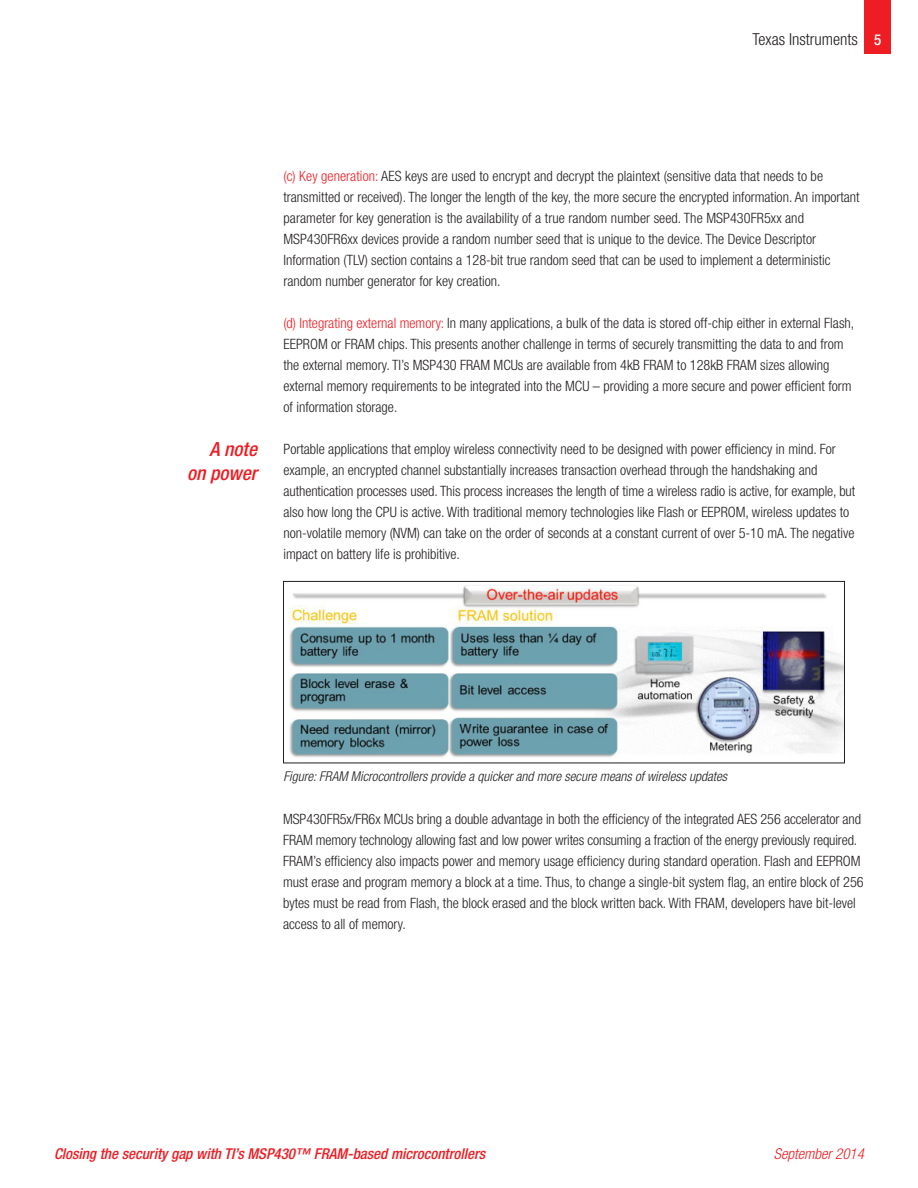
<style>
.page{position:relative;width:918px;height:1188px;background:#fff}
.page>*{position:absolute;margin:0;border:0;box-sizing:border-box;transform-origin:0 0}
.t1{font:italic 500 condensed 19.5px/24px "Helvetica Neue LT Std";color:#ee1d23;text-align:right}
.t2{font:300 condensed 16.5px "Helvetica Neue LT Std";color:#231f20}
.t3{font:italic 500 condensed 15px "Helvetica Neue LT Std";color:#ee1d23}
.t4{font:italic 300 condensed 15px "Helvetica Neue LT Std";color:#ee1d23}
.t5{font:300 condensed 14.25px/21px "Helvetica Neue LT Std";color:#231f20}
.t6{font:italic 300 condensed 13.5px "Helvetica Neue LT Std";color:#231f20}
.s1{font-weight:500;font-size:15px;color:#fff}
.s2{color:#ee1d23}
</style>
<div class="page">
<img style="left:289px;top:585px;width:554px;height:173px">
<div style="left:283px;top:581px;width:562px;height:182px;border:1px solid #231f20"></div>
<div style="left:864px;top:0;width:27px;height:54px;background:#ee1d23"></div>
<p class="t2" style="left:753px;top:29px;width:130px">Texas Instruments <span class="s1">5</span></p>
<h1 class="t1" style="left:187px;top:438px;width:71px">A note on power</h1>
<p class="t5" style="left:284px;top:165px;width:578px"><span class="s2">(c) Key generation:</span> AES keys are used to encrypt and decrypt the plaintext (sensitive data that needs to be transmitted or received). The longer the length of the key, the more secure the encrypted information. An important parameter for key generation is the availability of a true random number seed. The MSP430FR5xx and MSP430FR6xx devices provide a random number seed that is unique to the device. The Device Descriptor Information (TLV) section contains a 128-bit true random seed that can be used to implement a deterministic random number generator for key creation.</p>
<p class="t5" style="left:284px;top:312px;width:572px"><span class="s2">(d) Integrating external memory:</span> In many applications, a bulk of the data is stored off-chip either in external Flash, EEPROM or FRAM chips. This presents another challenge in terms of securely transmitting the data to and from the external memory. TI’s MSP430 FRAM MCUs are available from 4kB FRAM to 128kB FRAM sizes allowing external memory requirements to be integrated into the MCU – providing a more secure and power efficient form of information storage.</p>
<p class="t5" style="left:284px;top:438px;width:573px">Portable applications that employ wireless connectivity need to be designed with power efficiency in mind. For example, an encrypted channel substantially increases transaction overhead through the handshaking and authentication processes used. This process increases the length of time a wireless radio is active, for example, but also how long the CPU is active. With traditional memory technologies like Flash or EEPROM, wireless updates to non-volatile memory (NVM) can take on the order of seconds at a constant current of over 5-10 mA. The negative impact on battery life is prohibitive.</p>
<p class="t6" style="left:284px;top:769px;width:445px">Figure: FRAM Microcontrollers provide a quicker and more secure means of wireless updates</p>
<p class="t5" style="left:283px;top:808px;width:582px">MSP430FR5x/FR6x MCUs bring a double advantage in both the efficiency of the integrated AES 256 accelerator and FRAM memory technology allowing fast and low power writes consuming a fraction of the energy previously required.<br>FRAM’s efficiency also impacts power and memory usage efficiency during standard operation. Flash and EEPROM must erase and program memory a block at a time. Thus, to change a single-bit system flag, an entire block of 256 bytes must be read from Flash, the block erased and the block written back. With FRAM, developers have bit-level access to all of memory.</p>
<p class="t3" style="left:54px;top:1145px;width:433px">Closing the security gap with TI’s MSP430™ FRAM-based microcontrollers</p>
<p class="t4" style="left:774px;top:1145px;width:92px">September 2014</p>
</div>
